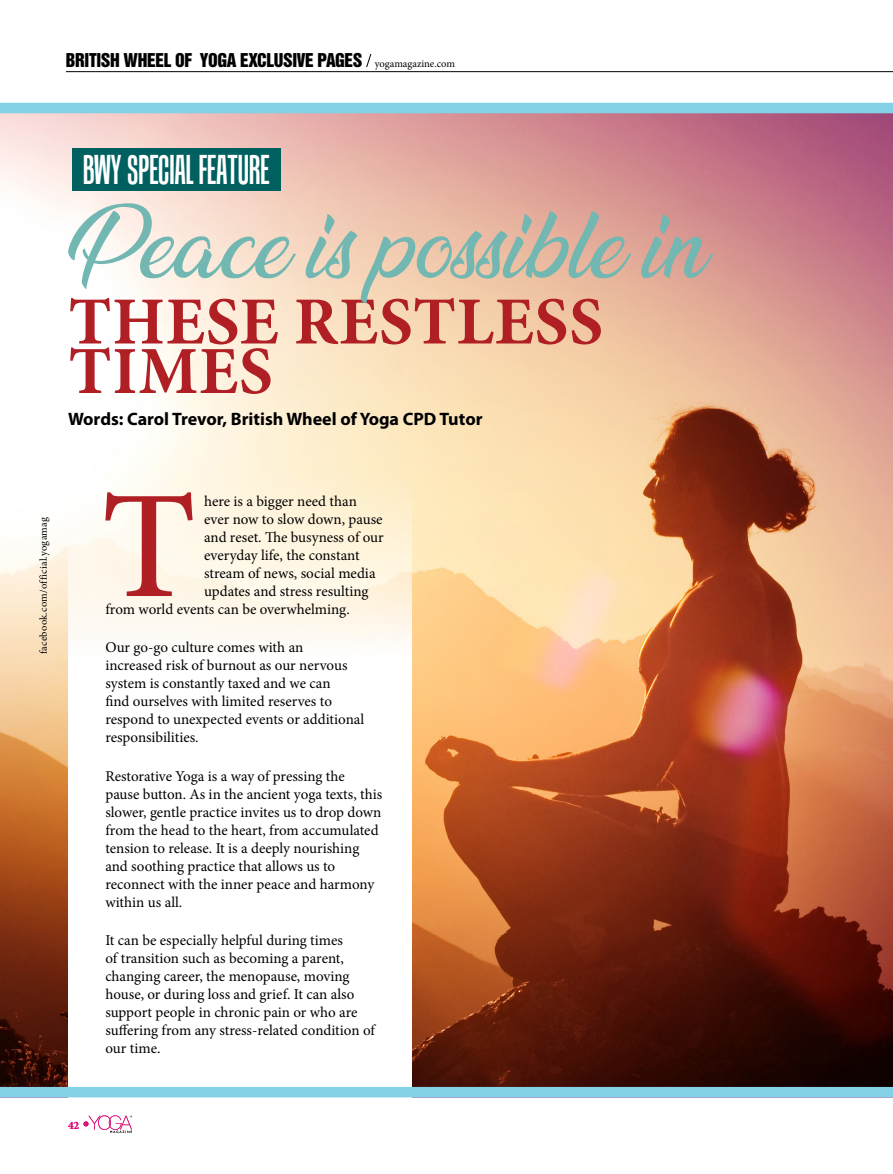
<style>
.page{position:relative;width:893px;height:1174px;background:#fff}
.page>*{position:absolute;margin:0;border:0;box-sizing:border-box;transform-origin:0 0}
.t1{font:500 153.45px "Minion Pro";color:#af1f24}
.t2{font:82.2px "Ananda";color:#72b7b2}
.t3{font:700 67.35px/49.5px "Minion Pro";letter-spacing:.01em;color:#af1f24}
.t4{font:40.5px "Tandelle";color:#fff}
.t5{font:700 18px "Myriad Pro";color:#000}
.t6{font:17.4px "Helvetica Inserat LT Std";letter-spacing:-.02em;color:#000}
.t7{font:15px/18px "Minion Pro";color:#000}
.t8{font:700 11.25px "Minion Pro";color:#db117a}
.t9{font:10.5px "Minion Pro";letter-spacing:.02em;color:#000}
.s1{font-family:"Minion Pro";font-size:10.5px}
</style>
<div class="page">
<img style="left:0;top:113px;width:893px;height:974px">
<div style="left:72px;top:148px;width:209px;height:42px;background:#006060"></div>
<svg style="left:68px;top:472px;width:343px;height:615px"></svg>
<svg style="left:83px;top:1115px;width:49px;height:17px"></svg>
<hr style="left:66px;top:71px;width:827px;height:1px;background:#000">
<div style="left:0;top:103px;width:893px;height:10px;background:#82d1e6"></div>
<div style="left:0;top:1087px;width:893px;height:10px;background:#82d1e6"></div>
<svg style="left:366px;top:53px;width:6px;height:15px"></svg>
<p class="t6" style="left:66px;top:50px;width:391px">BRITISH WHEEL OF YOGA EXCLUSIVE PAGES <span class="s1">yogamagazine.com</span></p>
<h3 class="t4" style="left:83px;top:146px;width:188px">BWY SPECIAL FEATURE</h3>
<h2 class="t2" style="left:68px;top:201px;width:640px">Peace is possible in</h2>
<h3 class="t3" style="left:68px;top:296px;width:536px">THESE RESTLESS<br>TIMES</h3>
<p class="t5" style="left:68px;top:407px;width:416px">Words: Carol Trevor, British Wheel of Yoga CPD Tutor</p>
<p class="t9" style="left:36px;top:654px;width:138px;rotate:-90deg">facebook.com/official.yogamag</p>
<h1 class="t1" style="left:101px;top:443px;width:97px">T</h1>
<p class="t7" style="left:204px;top:492px;width:154px">here is a bigger need than</p>
<p class="t7" style="left:204px;top:510px;width:180px">ever now to slow down, pause</p>
<p class="t7" style="left:204px;top:528px;width:181px">and reset. The busyness of our</p>
<p class="t7" style="left:204px;top:546px;width:157px">everyday life, the constant</p>
<p class="t7" style="left:204px;top:564px;width:173px">stream of news, social media</p>
<p class="t7" style="left:204px;top:582px;width:166px">updates and stress resulting</p>
<p class="t7" style="left:105px;top:600px;width:246px">from world events can be overwhelming.</p>
<p class="t7" style="left:105px;top:638px;width:260px">Our go-go culture comes with an<br>increased risk of burnout as our nervous system is constantly taxed and we can<br>find ourselves with limited reserves to respond to unexpected events or additional responsibilities.</p>
<p class="t7" style="left:105px;top:767px;width:278px">Restorative Yoga is a way of pressing the pause button. As in the ancient yoga texts, this slower, gentle practice invites us to drop down from the head to the heart, from accumulated tension to release. It is a deeply nourishing and soothing practice that allows us to reconnect with the inner peace and harmony within us all.</p>
<p class="t7" style="left:105px;top:931px;width:271px">It can be especially helpful during times<br>of transition such as becoming a parent, changing career, the menopause, moving house, or during loss and grief. It can also support people in chronic pain or who are suffering from any stress-related condition of our time.</p>
<p class="t8" style="left:68px;top:1117px;width:13px">42</p>
</div>
